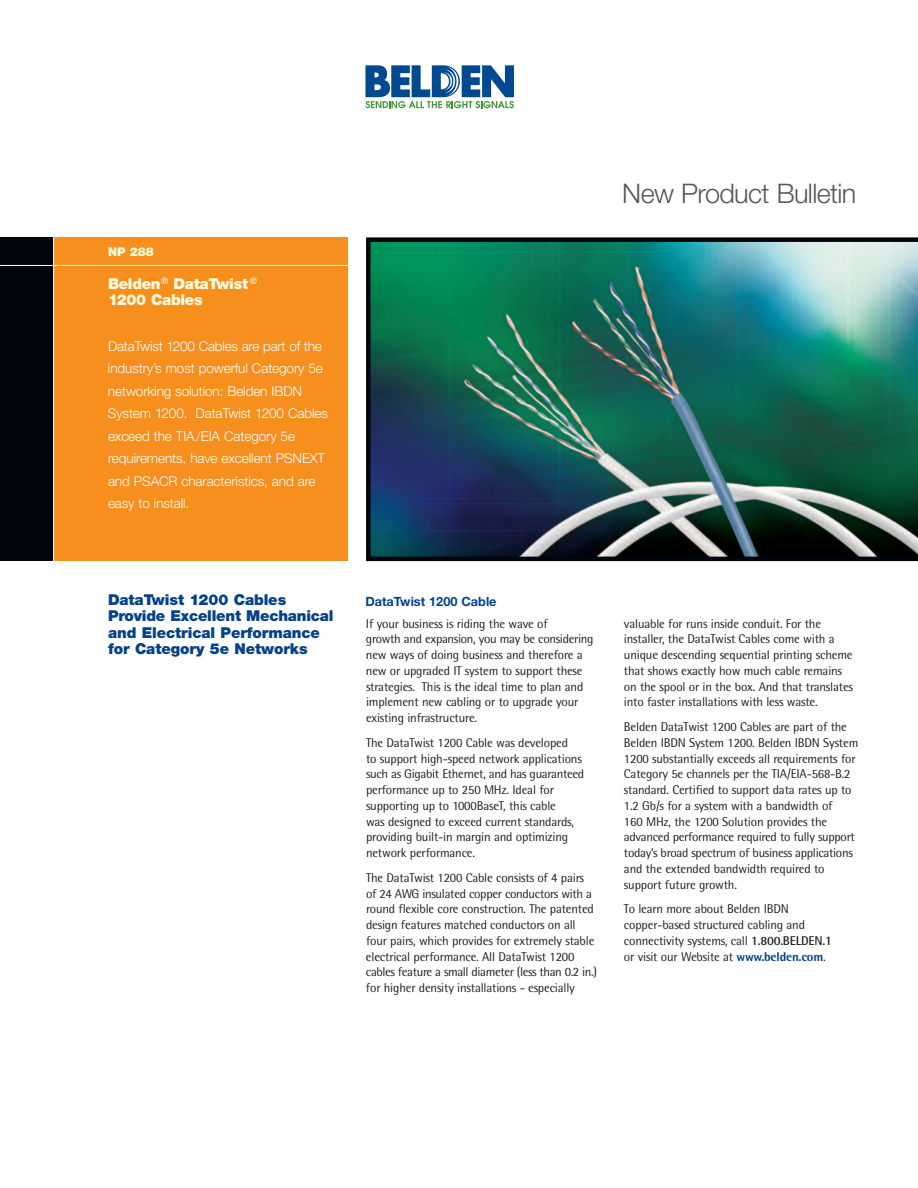
<style>
.page{position:relative;width:918px;height:1188px;background:#fff}
.page>*{position:absolute;margin:0;border:0;box-sizing:border-box;transform-origin:0 0}
.t1{font:300 27px "Helvetica Neue";letter-spacing:-.02em;color:#57585a}
.t2{font:900 15px/16.5px "Helvetica Neue";letter-spacing:-.005em;color:#054286}
.t3{font:900 15px/16.5px "Helvetica Neue";letter-spacing:-.02em;color:#fffce0}
.t4{font:300 13.5px/22.5px "Helvetica Neue";letter-spacing:-.005em;color:#fff}
.t5{font:12.75px/15.8px "Rotis Semi Sans";letter-spacing:-.015em;color:#231f20}
.t6{font:700 12.75px "Helvetica Neue";color:#054286}
.t7{font:900 12px "Helvetica Neue";color:#fffce0}
.s1{font-weight:700}
.s2{font-weight:800;color:#054286}
</style>
<div class="page">
<div style="left:0;top:237px;width:54px;height:324px;background:#01060e"></div>
<div style="left:54px;top:237px;width:294px;height:324px;background:#f68f1e"></div>
<hr style="left:53px;top:237px;width:1px;height:326px;background:#fff">
<img style="left:366px;top:237px;width:552px;height:324px">
<svg style="left:365px;top:65px;width:149px;height:43px"></svg>
<hr style="left:0;top:265px;width:349px;height:1px;background:#fff">
<p class="t7" style="left:108px;top:247px;width:48px">NP 288</p>
<p class="t3" style="left:108px;top:277px;width:151px">Belden<sup>®</sup> DataTwist <sup>®<br></sup>1200 Cables</p>
<p class="t4" style="left:108px;top:334px;width:221px">DataTwist 1200 Cables are part of the industry’s most powerful Category 5e networking solution: Belden IBDN System 1200. DataTwist 1200 Cables exceed the TIA/EIA Category 5e requirements, have excellent PSNEXT and PSACR characteristics, and are easy to install.</p>
<p class="t2" style="left:108px;top:592px;width:227px">DataTwist 1200 Cables<br>Provide Excellent Mechanical and Electrical Performance for Category 5e Networks</p>
<h1 class="t1" style="left:622px;top:177px;width:236px">New Product Bulletin</h1>
<p class="t6" style="left:365px;top:593px;width:133px">DataTwist 1200 Cable</p>
<p class="t5" style="left:366px;top:617px;width:229px">If your business is riding the wave of<br>growth and expansion, you may be considering new ways of doing business and therefore a new or upgraded IT system to support these strategies. This is the ideal time to plan and implement new cabling or to upgrade your existing infrastructure.</p>
<p class="t5" style="left:366px;top:736px;width:220px">The DataTwist 1200 Cable was developed<br>to support high-speed network applications such as Gigabit Ethernet, and has guaranteed performance up to 250 MHz. Ideal for supporting up to 1000BaseT, this cable<br>was designed to exceed current standards, providing built-in margin and optimizing network performance.</p>
<p class="t5" style="left:366px;top:871px;width:232px">The DataTwist 1200 Cable consists of 4 pairs of 24 AWG insulated copper conductors with a round flexible core construction. The patented design features matched conductors on all four pairs, which provides for extremely stable electrical performance. All DataTwist 1200 cables feature a small diameter (less than 0.2 in.) for higher density installations - especially</p>
<p class="t5" style="left:624px;top:617px;width:231px">valuable for runs inside conduit. For the installer, the DataTwist Cables come with a unique descending sequential printing scheme that shows exactly how much cable remains on the spool or in the box. And that translates into faster installations with less waste.</p>
<p class="t5" style="left:624px;top:720px;width:236px">Belden DataTwist 1200 Cables are part of the Belden IBDN System 1200. Belden IBDN System 1200 substantially exceeds all requirements for Category 5e channels per the TIA/EIA-568-B.2 standard. Certified to support data rates up to 1.2 Gb/s for a system with a bandwidth of<br>160 MHz, the 1200 Solution provides the advanced performance required to fully support today’s broad spectrum of business applications and the extended bandwidth required to support future growth.</p>
<p class="t5" style="left:624px;top:902px;width:210px">To learn more about Belden IBDN copper-based structured cabling and connectivity systems, call <span class="s1">1.800.BELDEN.1 </span>or visit our Website at <span class="s2">www.belden.com</span>.</p>
</div>
